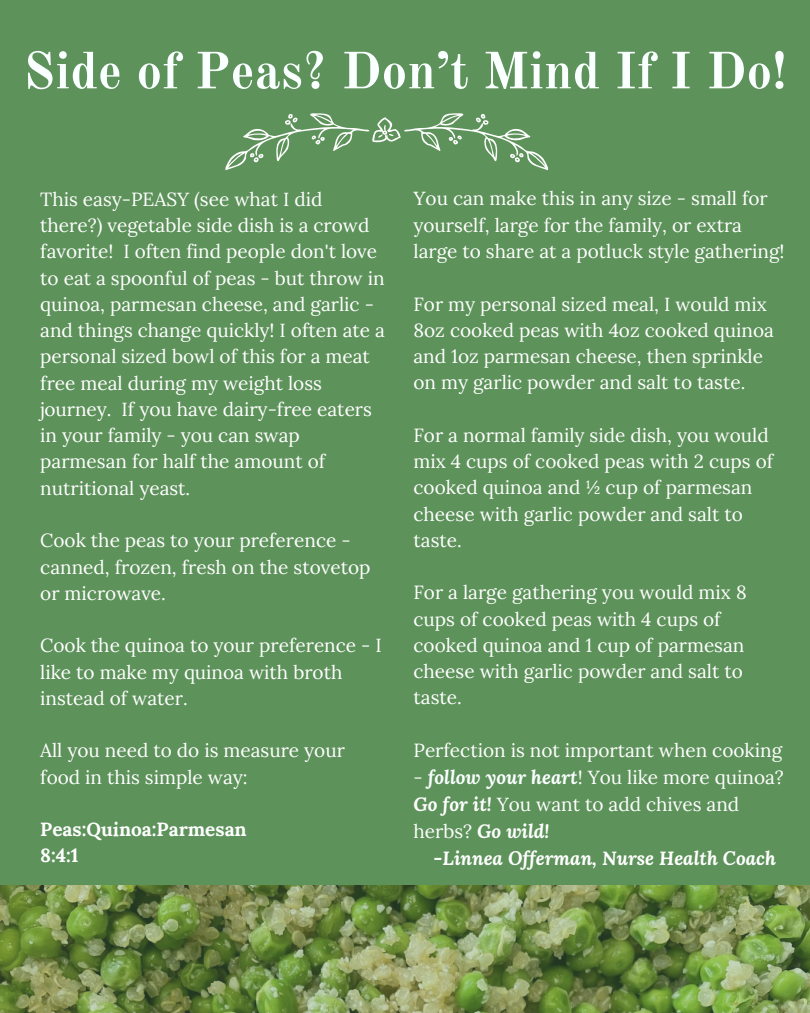
<style>
.page{position:relative;width:810px;height:1013px;background:#fff}
.page>*{position:absolute;margin:0;border:0;box-sizing:border-box;transform-origin:0 0}
.t1{font:700 51.3px "Old Standard";color:#faffff}
.t2{font:19px/26.2px "Lora";color:#fff}
.t3{font:italic 700 19px "Lora";color:#fff}
.t4{font:700 19px/26.2px "Lora";color:#fff}
.s1{font-weight:700;font-style:italic;color:#faffff}
.s2{color:#faffff}
.s3{font-weight:700;font-style:italic}
</style>
<div class="page">
<div style="left:0;top:0;width:810px;height:1012px;background:#5d925a"></div>
<img style="left:0;top:885px;width:810px;height:127px">
<svg style="left:225px;top:113px;width:323px;height:57px"></svg>
<h1 class="t1" style="left:23px;top:39px;width:765px">Side of Peas? Don’t Mind If I Do!</h1>
<p class="t2" style="left:40px;top:185px;width:346px">This easy-PEASY (see what I did there?) vegetable side dish is a crowd favorite! I often find people don't love to eat a spoonful of peas - but throw in quinoa, parmesan cheese, and garlic - and things change quickly! I often ate a personal sized bowl of this for a meat free meal during my weight loss journey. If you have dairy-free eaters in your family - you can swap parmesan for half the amount of nutritional yeast.</p>
<p class="t2" style="left:40px;top:526px;width:332px">Cook the peas to your preference - canned, frozen, fresh on the stovetop or microwave.</p>
<p class="t2" style="left:40px;top:631px;width:343px">Cook the quinoa to your preference - I like to make my quinoa with broth instead of water.</p>
<p class="t2" style="left:40px;top:736px;width:306px">All you need to do is measure your food in this simple way:</p>
<p class="t4" style="left:40px;top:814px;width:208px">Peas:Quinoa:Parmesan<br>8:4:1</p>
<p class="t2" style="left:414px;top:184px;width:373px">You can make this in any size - small for yourself, large for the family, or extra large to share at a potluck style gathering!</p>
<p class="t2" style="left:414px;top:289px;width:362px">For my personal sized meal, I would mix 8oz cooked peas with 4oz cooked quinoa and 1oz parmesan cheese, then sprinkle on my garlic powder and salt to taste.</p>
<p class="t2" style="left:414px;top:421px;width:361px">For a normal family side dish, you would mix 4 cups of cooked peas with 2 cups of cooked quinoa and ½ cup of parmesan cheese with garlic powder and salt to taste.</p>
<p class="t2" style="left:414px;top:578px;width:335px">For a large gathering you would mix 8 cups of cooked peas with 4 cups of cooked quinoa and 1 cup of parmesan cheese with garlic powder and salt to taste.</p>
<p class="t2" style="left:414px;top:736px;width:370px">Perfection is not important when cooking</p>
<p class="t2" style="left:414px;top:762px;width:372px;line-height:27px">- <span class="s1">follow your heart</span><span class="s2">!</span> You like more quinoa?<br><span class="s3">Go for it!</span> You want to add chives and herbs? <span class="s3">Go wild!</span></p>
<p class="t3" style="left:434px;top:844px;width:344px">-Linnea Offerman, Nurse Health Coach</p>
</div>
